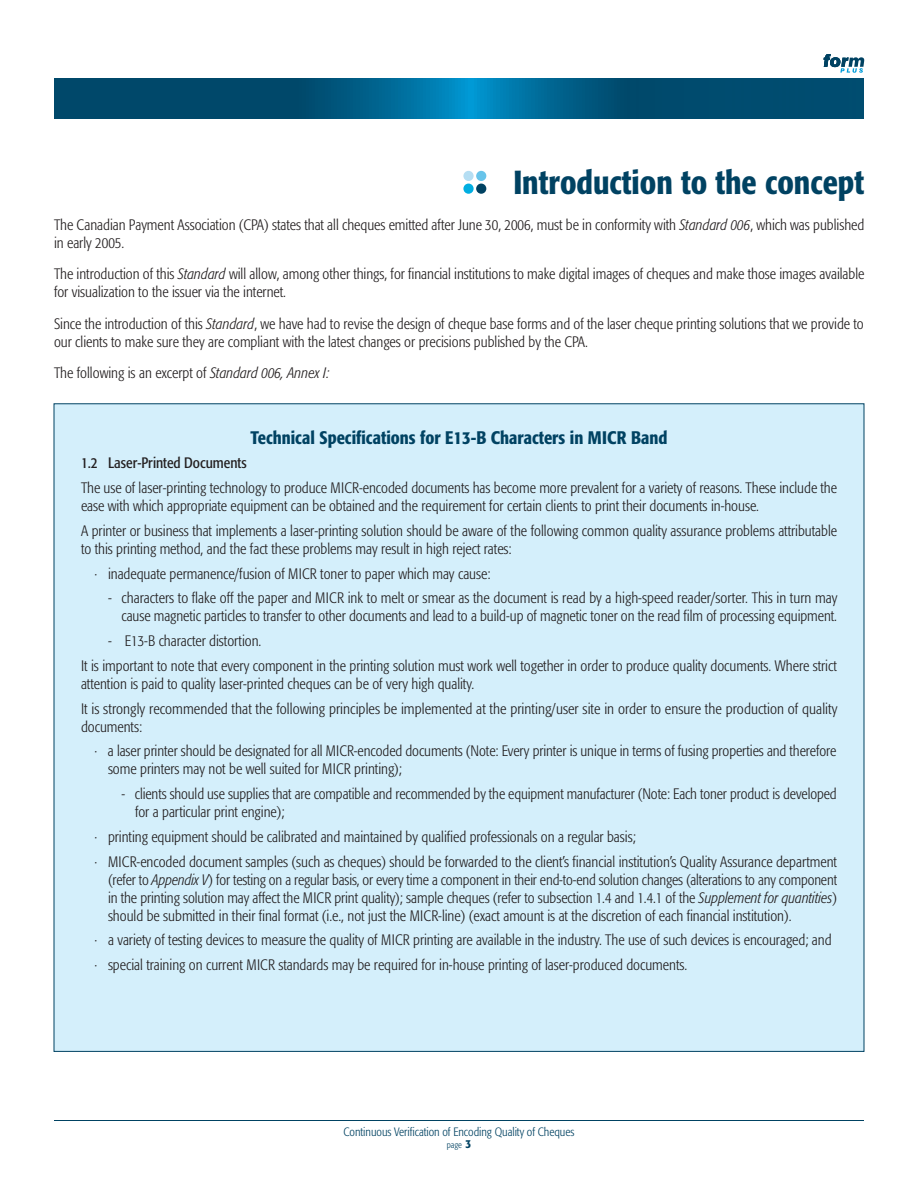
<style>
.page{position:relative;width:918px;height:1188px;background:#fff}
.page>*{position:absolute;margin:0;border:0;box-sizing:border-box;transform-origin:0 0}
.t1{font:500 condensed 33px "Formata";color:#004262}
.t2{font:500 condensed 18px "Formata";color:#004262}
.t3{font:300 condensed 15px/18px "Formata";color:#231f20}
.t4{font:condensed 15px "Formata";color:#231f20}
.t5{font:300 condensed 12px "Formata";color:#004262}
.t6{font:300 condensed 9px "Formata";color:#004262}
.s1{font-style:italic}
.s2{font-weight:500;font-size:12px}
</style>
<div class="page">
<hr style="left:54px;top:1120px;width:810px;height:1px;background:#004262">
<svg style="left:54px;top:78px;width:810px;height:41px;background:#00577d"></svg>
<svg style="left:824px;top:54px;width:40px;height:19px"></svg>
<div style="left:463px;top:171px;width:11px;height:10px;background:#b5def3;border-radius:50%"></div>
<div style="left:463px;top:184px;width:11px;height:10px;background:#01aee1;border-radius:50%"></div>
<div style="left:476px;top:171px;width:10px;height:10px;background:#68c4ea;border-radius:50%"></div>
<div style="left:476px;top:184px;width:10px;height:10px;background:#004262;border-radius:50%"></div>
<div style="left:54px;top:403px;width:810px;height:649px;background:#d4effb"></div>
<h1 class="t1" style="left:513px;top:162px;width:352px">Introduction to the concept</h1>
<p class="t3" style="left:54px;top:216px;width:812px">The Canadian Payment Association (CPA) states that all cheques emitted after June 30, 2006, must be in conformity with <span class="s1">Standard 006</span>, which was published in early 2005.</p>
<p class="t3" style="left:54px;top:265px;width:812px">The introduction of this <span class="s1">Standard</span> will allow, among other things, for financial institutions to make digital images of cheques and make those images available for visualization to the issuer via the internet.</p>
<p class="t3" style="left:54px;top:315px;width:811px">Since the introduction of this <span class="s1">Standard</span>, we have had to revise the design of cheque base forms and of the laser cheque printing solutions that we provide to our clients to make sure they are compliant with the latest changes or precisions published by the CPA.</p>
<p class="t3" style="left:54px;top:364px;width:277px">The following is an excerpt of <span class="s1">Standard 006, Annex I:</span></p>
<p class="t2" style="left:251px;top:426px;width:418px">Technical Specifications for E13-B Characters in MICR Band</p>
<p class="t4" style="left:81px;top:454px;width:167px">1.2 Laser-Printed Documents</p>
<p class="t3" style="left:81px;top:479px;width:758px">The use of laser-printing technology to produce MICR-encoded documents has become more prevalent for a variety of reasons. These include the ease with which appropriate equipment can be obtained and the requirement for certain clients to print their documents in-house.</p>
<p class="t3" style="left:81px;top:522px;width:758px">A printer or business that implements a laser-printing solution should be aware of the following common quality assurance problems attributable to this printing method, and the fact these problems may result in high reject rates:</p>
<p class="t3" style="left:94px;top:564px;width:398px">· inadequate permanence/fusion of MICR toner to paper which may cause:</p>
<p class="t3" style="left:108px;top:589px;width:731px;text-align:right">- characters to flake off the paper and MICR ink to melt or smear as the document is read by a high-speed reader/sorter. This in turn may cause magnetic particles to transfer to other documents and lead to a build-up of magnetic toner on the read film of processing equipment.</p>
<p class="t3" style="left:81px;top:629px;width:757px;line-height:24.8px;text-indent:27px">- E13-B character distortion.<br>It is important to note that every component in the printing solution must work well together in order to produce quality documents. Where strict</p>
<p class="t3" style="left:81px;top:671px;width:758px;line-height:24.8px">attention is paid to quality laser-printed cheques can be of very high quality.<br>It is strongly recommended that the following principles be implemented at the printing/user site in order to ensure the production of quality</p>
<p class="t3" style="left:94px;top:714px;width:743px;line-height:24.8px;text-indent:-14px">documents:<br>· a laser printer should be designated for all MICR-encoded documents (Note: Every printer is unique in terms of fusing properties and therefore</p>
<p class="t3" style="left:108px;top:760px;width:296px">some printers may not be well suited for MICR printing);</p>
<p class="t3" style="left:135px;top:785px;width:703px;text-indent:-14px">- clients should use supplies that are compatible and recommended by the equipment manufacturer (Note: Each toner product is developed for a particular print engine);</p>
<p class="t3" style="left:94px;top:824px;width:744px;line-height:24.8px">· printing equipment should be calibrated and maintained by qualified professionals on a regular basis;<br>· MICR-encoded document samples (such as cheques) should be forwarded to the client’s financial institution’s Quality Assurance department</p>
<p class="t3" style="left:108px;top:870px;width:731px;text-align:justify">(refer to <span class="s1">Appendix V</span>) for testing on a regular basis, or every time a component in their end-to-end solution changes (alterations to any component in the printing solution may affect the MICR print quality); sample cheques (refer to subsection 1.4 and 1.4.1 of the <span class="s1">Supplement for quantities</span>) should be submitted in their final format (i.e., not just the MICR-line) (exact amount is at the discretion of each financial institution).</p>
<p class="t3" style="left:94px;top:928px;width:739px;line-height:24.8px">· a variety of testing devices to measure the quality of MICR printing are available in the industry. The use of such devices is encouraged; and · special training on current MICR standards may be required for in-house printing of laser-produced documents.</p>
<p class="t5" style="left:344px;top:1124px;width:232px">Continuous Verification of Encoding Quality of Cheques</p>
<p class="t6" style="left:447px;top:1139px;width:26px">page <span class="s2">3</span></p>
</div>
